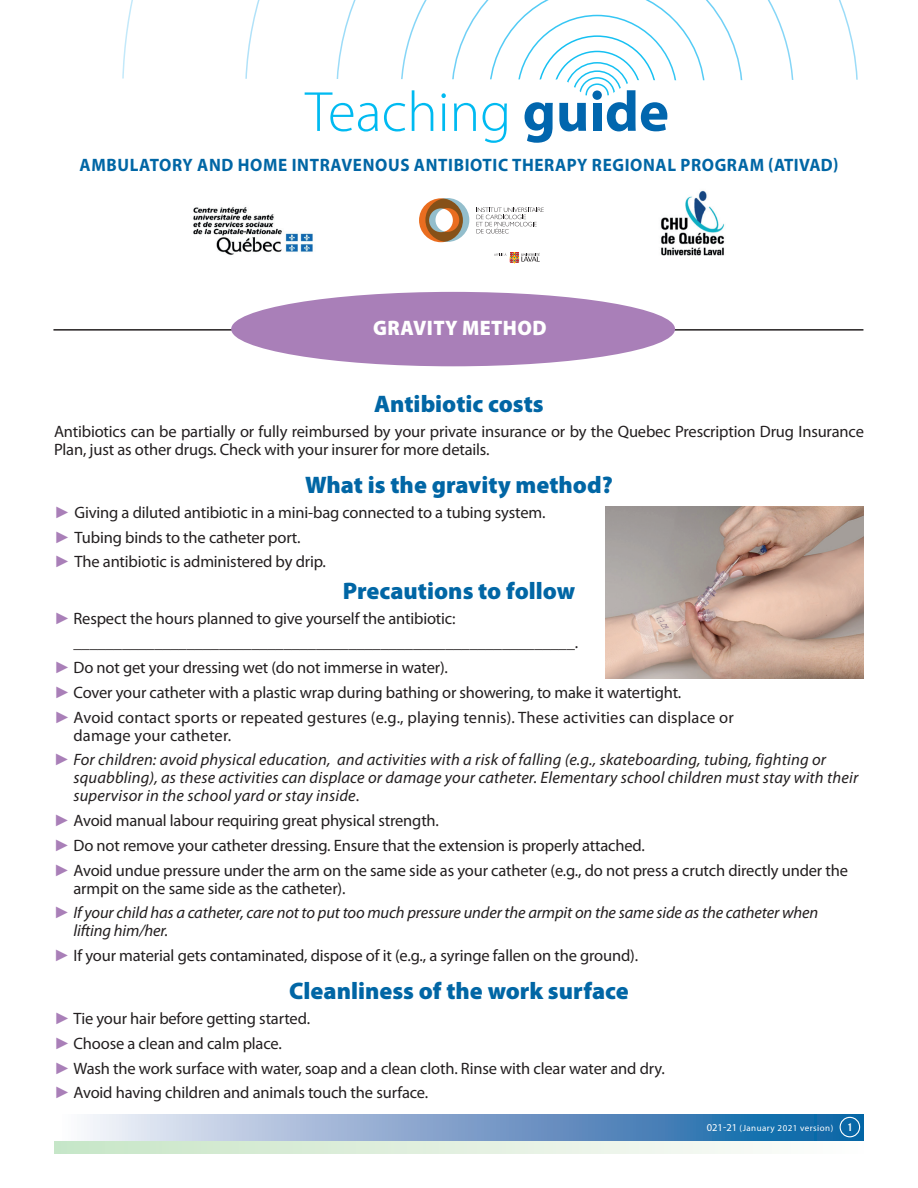
<style>
.page{position:relative;width:918px;height:1188px;background:#fff}
.page>*{position:absolute;margin:0;border:0;box-sizing:border-box;transform-origin:0 0}
.t1{font:900 24px "Myriad Pro";color:#0166a5}
.t2{font:900 21px "Myriad Pro";letter-spacing:.02em;color:#fff;scale:.95 1}
.t3{font:700 18px "Myriad Pro";letter-spacing:.035em;color:#0166a5;scale:.95 1}
.t4{font:16.5px/24.8px "Myriad Pro";letter-spacing:-.01em;color:#231f20}
.t5{font:italic 16.5px/24.8px "Myriad Pro";letter-spacing:.01em;color:#231f20}
.t6{font:italic 16.5px/24.8px "Myriad Pro";letter-spacing:-.01em;color:#231f20}
.t7{font:16.5px "Myriad Pro";letter-spacing:.01em;color:#231f20}
.t8{font:700 10.5px "Trade Gothic";color:#fff}
.t9{font:9px "Myriad Pro";letter-spacing:.05em;color:#fff}
.s1{font-family:"Arial";color:#a97fb8}
.s2{font-style:normal}
.s3{font-family:"Arial";font-style:normal;color:#a97fb8}
.s4{font-style:italic}
.s5{font-size:10.5px}
</style>
<div class="page">
<svg style="left:54px;top:1140px;width:810px;height:13px"></svg>
<svg style="left:87px;top:1115px;width:777px;height:25px;background:#7aa2ca"></svg>
<div style="left:840px;top:1117px;width:20px;height:20px;border:1px solid #fff;border-radius:50%"></div>
<hr style="left:53px;top:329px;width:810px;height:2px;background:#231f20">
<div style="left:231px;top:292px;width:444px;height:74px;background:#a97fb8;border-radius:50%"></div>
<img style="left:606px;top:507px;width:257px;height:171px">
<svg style="left:419px;top:198px;width:50px;height:44px"></svg>
<svg style="left:477px;top:208px;width:67px;height:25px"></svg>
<svg style="left:494px;top:252px;width:46px;height:12px"></svg>
<img style="left:661px;top:190px;width:64px;height:66px">
<img style="left:193px;top:207px;width:120px;height:48px">
<svg style="left:452px;top:0;width:290px;height:78px"></svg>
<svg style="left:767px;top:0;width:91px;height:78px"></svg>
<svg style="left:122px;top:0;width:11px;height:78px"></svg>
<svg style="left:245px;top:0;width:201px;height:132px"></svg>
<svg style="left:454px;top:103px;width:22px;height:28px"></svg>
<svg style="left:483px;top:0;width:222px;height:143px"></svg>
<p class="t3" style="left:80px;top:153px;width:800px">AMBULATORY AND HOME INTRAVENOUS ANTIBIOTIC THERAPY REGIONAL PROGRAM (ATIVAD)</p>
<p class="t2" style="left:373px;top:316px;width:184px">GRAVITY METHOD</p>
<h1 class="t1" style="left:374px;top:390px;width:171px">Antibiotic costs</h1>
<p class="t4" style="left:54px;top:422px;width:811px;line-height:18px">Antibiotics can be partially or fully reimbursed by your private insurance or by the Quebec Prescription Drug Insurance<br>Plan, just as other drugs. Check with your insurer for more details.</p>
<h1 class="t1" style="left:305px;top:471px;width:309px">What is the gravity method?</h1>
<p class="t4" style="left:54px;top:500px;width:493px"><span class="s1">►</span> Giving a diluted antibiotic in a mini-bag connected to a tubing system. <span class="s1">►</span> Tubing binds to the catheter port.<br><span class="s1">►</span> The antibiotic is administered by drip.</p>
<h1 class="t1" style="left:343px;top:577px;width:234px">Precautions to follow</h1>
<p class="t4" style="left:54px;top:605px;width:403px"><span class="s1">►</span> Respect the hours planned to give yourself the antibiotic:</p>
<p class="t4" style="left:74px;top:630px;width:506px">______________________________________________________________.</p>
<p class="t4" style="left:54px;top:655px;width:395px"><span class="s1">►</span> Do not get your dressing wet (do not immerse in water).</p>
<p class="t4" style="left:54px;top:680px;width:629px"><span class="s1">►</span> Cover your catheter with a plastic wrap during bathing or showering, to make it watertight.</p>
<p class="t7" style="left:54px;top:707px;width:681px"><span class="s1">►</span> Avoid contact sports or repeated gestures (e.g., playing tennis). These activities can displace or</p>
<p class="t5" style="left:54px;top:722px;width:774px;text-indent:20px"><span class="s2">damage your catheter.<br></span><span class="s3">►</span> For children: avoid physical education, and activities with a risk of falling (e.g., skateboarding, tubing, fighting or</p>
<p class="t5" style="left:74px;top:769px;width:786px;line-height:18px">squabbling), as these activities can displace or damage your catheter. Elementary school children must stay with their supervisor in the school yard or stay inside<span class="s2">.</span></p>
<p class="t4" style="left:54px;top:808px;width:796px"><span class="s1">►</span> Avoid manual labour requiring great physical strength.<br><span class="s1">►</span> Do not remove your catheter dressing. Ensure that the extension is properly attached.<br><span class="s1">►</span> Avoid undue pressure under the arm on the same side as your catheter (e.g., do not press a crutch directly under the</p>
<p class="t6" style="left:54px;top:875px;width:766px;text-indent:20px"><span class="s2">armpit on the same side as the catheter).<br></span><span class="s3">►</span> If your child has a catheter, care not to put too much pressure under the armpit on the same side as the catheter when</p>
<p class="t4" style="left:54px;top:918px;width:586px;text-indent:20px"><span class="s4">lifting him/her.<br></span><span class="s1">►</span> If your material gets contaminated, dispose of it (e.g., a syringe fallen on the ground).</p>
<h1 class="t1" style="left:289px;top:978px;width:341px">Cleanliness of the work surface</h1>
<p class="t4" style="left:54px;top:1006px;width:612px"><span class="s1">►</span> Tie your hair before getting started.<br><span class="s1">►</span> Choose a clean and calm place.<br><span class="s1">►</span> Wash the work surface with water, soap and a clean cloth. Rinse with clear water and dry. <span class="s1">►</span> Avoid having children and animals touch the surface.</p>
<p class="t9" style="left:707px;top:1122px;width:128px"><span class="s5">021-21</span> (January 2021 version)</p>
<p class="t8" style="left:847px;top:1121px;width:7px">1</p>
</div>
